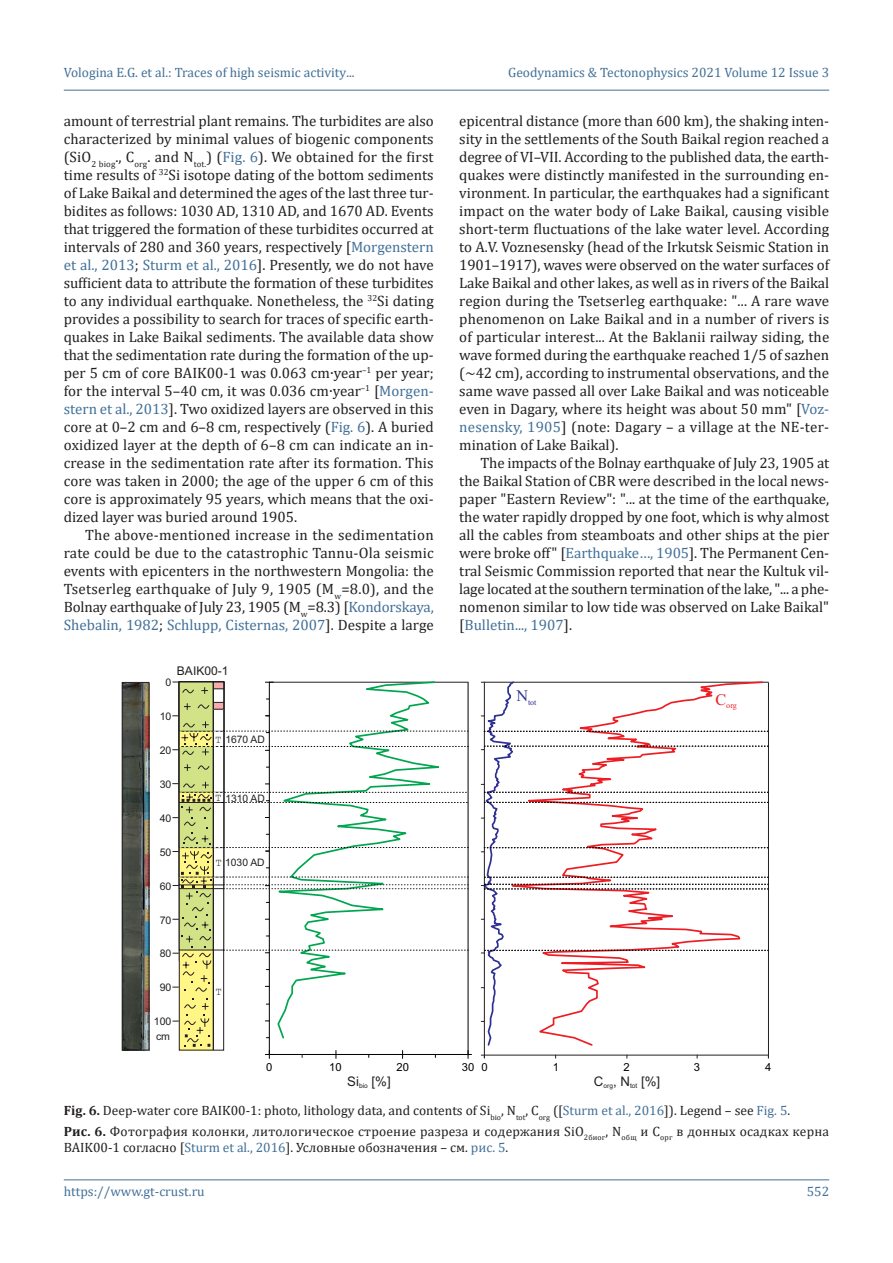
<style>
.page{position:relative;width:893px;height:1263px;background:#fff}
.page>*{position:absolute;margin:0;border:0;box-sizing:border-box;transform-origin:0 0}
.t1{font:16.2px "Times New Roman";color:#ee1d23}
.t2{font:15px/18px "Cambria";color:#231f20;text-align:justify}
.t3{font:13.5px/20.4px "Cambria";color:#231f20}
.t4{font:13.5px "Cambria";color:#427098}
.t5{font:13.2px "Arial";color:#231f20}
.t6{font:12px "Arial";color:#231f20}
.t7{font:11.1px "Arial";color:#000002}
.t8{font:10.8px "Courier New";color:#231f20}
.t9{font:10.5px/15px "Arial";color:#231f20}
.t10{font:10.35px "Arial";color:#231f20}
.t11{font:8.1px "Times New Roman";color:#2e3092}
.t12{font:8.1px "Times New Roman";color:#ee1d23}
.t13{font:6.6px "Arial";color:#231f20}
.s1{color:#427098}
.s2{font-family:"Courier New";font-size:10.8px}
.s3{font-weight:700}
</style>
<div class="page">
<hr style="left:64px;top:1179px;width:765px;height:1px;background:#427098">
<hr style="left:64px;top:90px;width:765px;height:1px;background:#427098">
<div style="left:179px;top:682px;width:34px;height:368px;background:#fff685"></div>
<div style="left:179px;top:682px;width:34px;height:110px;background:#d2e287"></div>
<div style="left:179px;top:682px;width:35px;height:111px;border:1px solid #231f20"></div>
<div style="left:213px;top:682px;width:11px;height:368px;border:1px solid #231f20"></div>
<div style="left:213px;top:682px;width:11px;height:111px;border:1px solid #231f20"></div>
<svg style="left:197px;top:765px;width:13px;height:5px"></svg>
<svg style="left:184px;top:764px;width:7px;height:7px"></svg>
<svg style="left:173px;top:998px;width:37px;height:48px"></svg>
<hr style="left:484px;top:1055px;width:284px;height:1px;background:#231f20">
<hr style="left:484px;top:682px;width:1px;height:376px;background:#231f20">
<hr style="left:768px;top:682px;width:1px;height:376px;background:#231f20">
<svg style="left:481px;top:681px;width:288px;height:366px"></svg>
<hr style="left:269px;top:682px;width:1px;height:372px;background:#000002">
<hr style="left:269px;top:1054px;width:202px;height:1px;background:#000002">
<svg style="left:265px;top:1050px;width:5px;height:8px"></svg>
<svg style="left:265px;top:681px;width:188px;height:359px"></svg>
<svg style="left:172px;top:682px;width:296px;height:73px"></svg>
<hr style="left:468px;top:682px;width:1px;height:373px;background:#000002">
<svg style="left:172px;top:782px;width:296px;height:210px"></svg>
<img style="left:124px;top:684px;width:23px;height:364px">
<div style="left:122px;top:682px;width:27px;height:368px;border:1px solid #231f20"></div>
<p class="t4" style="left:64px;top:65px;width:292px">Vologina E.G. et al.: Traces of high seismic activity...</p>
<p class="t4" style="left:508px;top:65px;width:323px">Geodynamics &amp; Tectonophysics 2021 Volume 12 Issue 3</p>
<p class="t2" style="left:64px;top:112px;width:371px">amount of terrestrial plant remains. The turbidites are also characterized by minimal values of biogenic components (SiO<sub>2</sub> <sub>biog</sub>., C<sub>org</sub>. and N<sub>tot.</sub>) (<span class="s1">Fig. 6</span>). We obtained for the first time results of <sup>32</sup>Si isotope dating of the bottom sediments of Lake Baikal and determined the ages of the last three tur&shy;bidites as follows: 1030 AD, 1310 AD, and 1670 AD. Events that triggered the formation of these turbidites occurred at intervals of 280 and 360 years, respectively [<span class="s1">Morgenstern et al., 2013</span>; <span class="s1">Sturm et al., 2016</span>]. Presently, we do not have sufficient data to attribute the formation of these turbidites to any individual earthquake. Nonetheless, the <sup>32</sup>Si dating provides a possibility to search for traces of specific earth&shy;quakes in Lake Baikal sediments. The available data show that the sedimentation rate during the formation of the up&shy;per 5 cm of core BAIK00-1 was 0.063 cm∙year<sup>–1</sup> per year; for the interval 5–40 cm, it was 0.036 cm∙year<sup>–1</sup> [<span class="s1">Morgen&shy;stern et al., 2013</span>]. Two oxidized layers are observed in this core at 0–2 cm and 6–8 cm, respectively (<span class="s1">Fig. 6</span>). A buried oxidized layer at the depth of 6–8 cm can indicate an in&shy;crease in the sedimentation rate after its formation. This core was taken in 2000; the age of the upper 6 cm of this core is approximately 95 years, which means that the oxi&shy;dized layer was buried around 1905.</p>
<p class="t2" style="left:64px;top:526px;width:371px;text-indent:21px">The above-mentioned increase in the sedimentation rate could be due to the catastrophic Tannu-Ola seismic events with epicenters in the northwestern Mongolia: the Tsetserleg earthquake of July 9, 1905 (M<sub>w</sub>=8.0), and the Bolnay earthquake of July 23, 1905 (M<sub>w</sub>=8.3) [<span class="s1">Kondorskaya, Shebalin, 1982</span>; <span class="s1">Schlupp, Cisternas, 2007</span>]. Despite a large</p>
<p class="t2" style="left:459px;top:112px;width:372px">epicentral distance (more than 600 km), the shaking inten&shy;sity in the settlements of the South Baikal region reached a degree of VI–VII. According to the published data, the earth&shy;quakes were distinctly manifested in the surrounding en&shy;vironment. In particular, the earthquakes had a significant impact on the water body of Lake Baikal, causing visible short-term fluctuations of the lake water level. According to A.V. Voznesensky (head of the Irkutsk Seismic Station in 1901–1917), waves were observed on the water surfaces of Lake Baikal and other lakes, as well as in rivers of the Baikal region during the Tsetserleg earthquake: "... A rare wave phenomenon on Lake Baikal and in a number of rivers is of particular interest... At the Baklanii railway siding, the wave formed during the earthquake reached 1/5 of sazhen (~42 cm), according to instrumental observations, and the same wave passed all over Lake Baikal and was noticeable even in Dagary, where its height was about 50 mm" [<span class="s1">Voz&shy;nesensky, 1905</span>] (note: Dagary – a village at the NE-ter&shy;mination of Lake Baikal).</p>
<p class="t2" style="left:459px;top:454px;width:371px;text-indent:21px">The impacts of the Bolnay earthquake of July 23, 1905 at the Baikal Station of CBR were described in the local news&shy;paper "Eastern Review": "... at the time of the earthquake, the water rapidly dropped by one foot, which is why almost all the cables from steamboats and other ships at the pier were broke off" [<span class="s1">Earthquake…, 1905</span>]. The Permanent Cen&shy;tral Seismic Commission reported that near the Kultuk vil&shy;lage located at the southern termination of the lake, "... a phe&shy;nomenon similar to low tide was observed on Lake Baikal" [<span class="s1">Bulletin..., 1907</span>].</p>
<p class="t6" style="left:177px;top:662px;width:53px">BAIK00-1</p>
<p class="t9" style="left:166px;top:675px;width:7px">0</p>
<p class="t9" style="left:160px;top:709px;width:13px">10</p>
<p class="t9" style="left:160px;top:743px;width:13px">20</p>
<p class="t9" style="left:160px;top:777px;width:13px">30</p>
<p class="t9" style="left:160px;top:811px;width:13px">40</p>
<p class="t9" style="left:160px;top:844px;width:13px">50</p>
<p class="t9" style="left:160px;top:878px;width:13px">60</p>
<p class="t9" style="left:160px;top:912px;width:13px">70</p>
<p class="t9" style="left:160px;top:946px;width:13px">80</p>
<p class="t9" style="left:160px;top:980px;width:13px">90</p>
<p class="t9" style="left:154px;top:1014px;width:19px">100 cm</p>
<p class="t10" style="left:215px;top:732px;width:51px"><span class="s2">T</span> 1670 AD</p>
<p class="t10" style="left:215px;top:791px;width:51px"><span class="s2">T</span> 1310 AD</p>
<p class="t10" style="left:215px;top:855px;width:51px"><span class="s2">T</span> 1030 AD</p>
<p class="t11" style="left:516px;top:696px;width:22px"><sup>N</sup>tot</p>
<p class="t1" style="left:715px;top:688px;width:12px">C</p>
<p class="t12" style="left:726px;top:700px;width:12px">org</p>
<p class="t8" style="left:215px;top:985px;width:8px">T</p>
<p class="t7" style="left:266px;top:1059px;width:8px">0</p>
<p class="t7" style="left:329px;top:1059px;width:14px">10</p>
<p class="t7" style="left:396px;top:1059px;width:14px">20</p>
<p class="t7" style="left:462px;top:1059px;width:14px">30</p>
<p class="t5" style="left:347px;top:1072px;width:45px">Si [%]</p>
<p class="t13" style="left:359px;top:1081px;width:10px">bio</p>
<p class="t7" style="left:481px;top:1059px;width:8px">0</p>
<p class="t7" style="left:553px;top:1059px;width:8px">1</p>
<p class="t7" style="left:624px;top:1059px;width:8px">2</p>
<p class="t7" style="left:694px;top:1059px;width:8px">3</p>
<p class="t7" style="left:765px;top:1059px;width:8px">4</p>
<p class="t5" style="left:594px;top:1072px;width:68px">C , N [%]</p>
<p class="t13" style="left:603px;top:1081px;width:11px">org</p>
<p class="t13" style="left:630px;top:1081px;width:9px">tot</p>
<p class="t3" style="left:64px;top:1100px;width:767px"><span class="s3">Fig. 6.</span> Deep-water core BAIK00-1: photo, lithology data, and contents of Si<sub>bio</sub>, N<sub>tot</sub>, C<sub>org</sub> ([<span class="s1">Sturm et al., 2016</span>]). Legend – see <span class="s1">Fig. 5</span>.<br><span class="s3">Рис. 6.</span> Фотография колонки, литологическое строение разреза и содержания SiO<sub>2биог</sub>, N<sub>общ</sub> и С<sub>орг</sub> в донных осадках керна</p>
<p class="t3" style="left:64px;top:1137px;width:446px">BAIK00-1 согласно [<span class="s1">Sturm et al., 2016</span>]. Условные обозначения – см. <span class="s1">рис. 5</span>.</p>
<p class="t4" style="left:64px;top:1183px;width:142px">https://www.gt-crust.ru</p>
<p class="t4" style="left:807px;top:1183px;width:24px">552</p>
</div>
